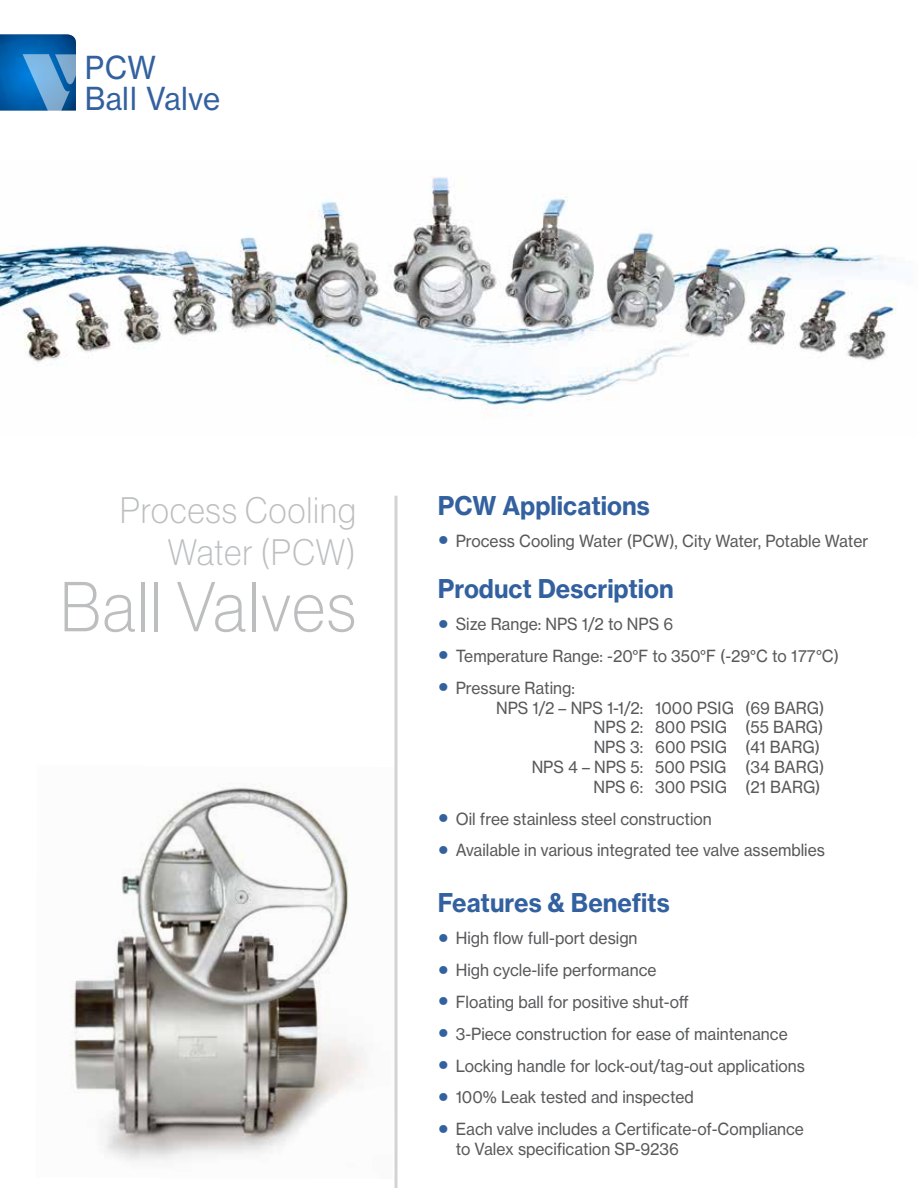
<style>
.page{position:relative;width:918px;height:1188px;background:#fff}
.page>*{position:absolute;margin:0;border:0;box-sizing:border-box;transform-origin:0 0}
.t1{font:69px "N Haas Grotesk DS Std 35 X Lt";letter-spacing:.04em;color:#bcbec0;scale:.95 1}
.t2{font:36px/42px "N Haas Grotesk DS Std 35 X Lt";letter-spacing:.04em;color:#bcbec0;text-align:right;scale:.95 1}
.t3{font:31.2px/31.2px "N Haas Grotesk TX Std 55 Rg";letter-spacing:.01em;color:#33619f;scale:.95 1}
.t4{font:25.5px "N Haas Grotesk TX Std 75 Bd";color:#33619f;scale:.95 1}
.t5{font:16.5px/19.8px "N Haas Grotesk TX Std 55 Rg";color:#58595b;scale:.95 1}
.s1{font-family:"Helvetica Neue LT Pro";font-weight:300;font-stretch:condensed;font-size:22.5px;color:#33619f}
</style>
<div class="page">
<img style="left:70px;top:785px;width:296px;height:376px">
<svg style="left:0;top:34px;width:76px;height:77px;background:#2a79ba"></svg>
<hr style="left:394px;top:496px;width:4px;height:692px;background:#dbdddd">
<img style="left:0;top:176px;width:896px;height:241px">
<h3 class="t3" style="left:85px;top:52px;width:144px">PCW<br>Ball Valve</h3>
<h2 class="t2" style="left:120px;top:490px;width:250px">Process Cooling<br>Water (PCW)</h2>
<h1 class="t1" style="left:61px;top:568px;width:312px">Ball Valves</h1>
<h3 class="t4" style="left:438px;top:490px;width:225px">PCW Applications</h3>
<p class="t5" style="left:438px;top:531px;width:455px"><span class="s1">•</span> Process Cooling Water (PCW), City Water, Potable Water</p>
<h3 class="t4" style="left:438px;top:573px;width:250px">Product Description</h3>
<p class="t5" style="left:438px;top:614px;width:249px"><span class="s1">•</span> Size Range: NPS 1/2 to NPS 6</p>
<p class="t5" style="left:438px;top:646px;width:424px"><span class="s1">•</span> Temperature Range: -20°F to 350°F (-29°C to 177°C)</p>
<p class="t5" style="left:438px;top:678px;width:146px"><span class="s1">•</span> Pressure Rating:</p>
<p class="t5" style="left:496px;top:698px;width:347px">NPS 1/2 – NPS 1-1/2: 1000 PSIG (69 BARG)</p>
<p class="t5" style="left:594px;top:717px;width:243px">NPS 2: 800 PSIG (55 BARG)</p>
<p class="t5" style="left:594px;top:737px;width:240px">NPS 3: 600 PSIG (41 BARG)</p>
<p class="t5" style="left:532px;top:757px;width:310px">NPS 4 – NPS 5: 500 PSIG (34 BARG)</p>
<p class="t5" style="left:594px;top:777px;width:241px">NPS 6: 300 PSIG (21 BARG)</p>
<p class="t5" style="left:438px;top:809px;width:290px"><span class="s1">•</span> Oil free stainless steel construction</p>
<p class="t5" style="left:438px;top:841px;width:409px"><span class="s1">•</span> Available in various integrated tee valve assemblies</p>
<h3 class="t4" style="left:438px;top:887px;width:246px">Features &amp; Benefits</h3>
<p class="t5" style="left:438px;top:928px;width:212px"><span class="s1">•</span> High flow full-port design</p>
<p class="t5" style="left:438px;top:960px;width:232px"><span class="s1">•</span> High cycle-life performance</p>
<p class="t5" style="left:438px;top:992px;width:266px"><span class="s1">•</span> Floating ball for positive shut-off</p>
<p class="t5" style="left:438px;top:1024px;width:370px"><span class="s1">•</span> 3-Piece construction for ease of maintenance</p>
<p class="t5" style="left:438px;top:1056px;width:388px"><span class="s1">•</span> Locking handle for lock-out/tag-out applications</p>
<p class="t5" style="left:438px;top:1088px;width:271px"><span class="s1">•</span> 100% Leak tested and inspected</p>
<p class="t5" style="left:456px;top:1119px;width:368px;text-indent:-18px"><span class="s1">•</span> Each valve includes a Certificate-of-Compliance to Valex specification SP-9236</p>
</div>
